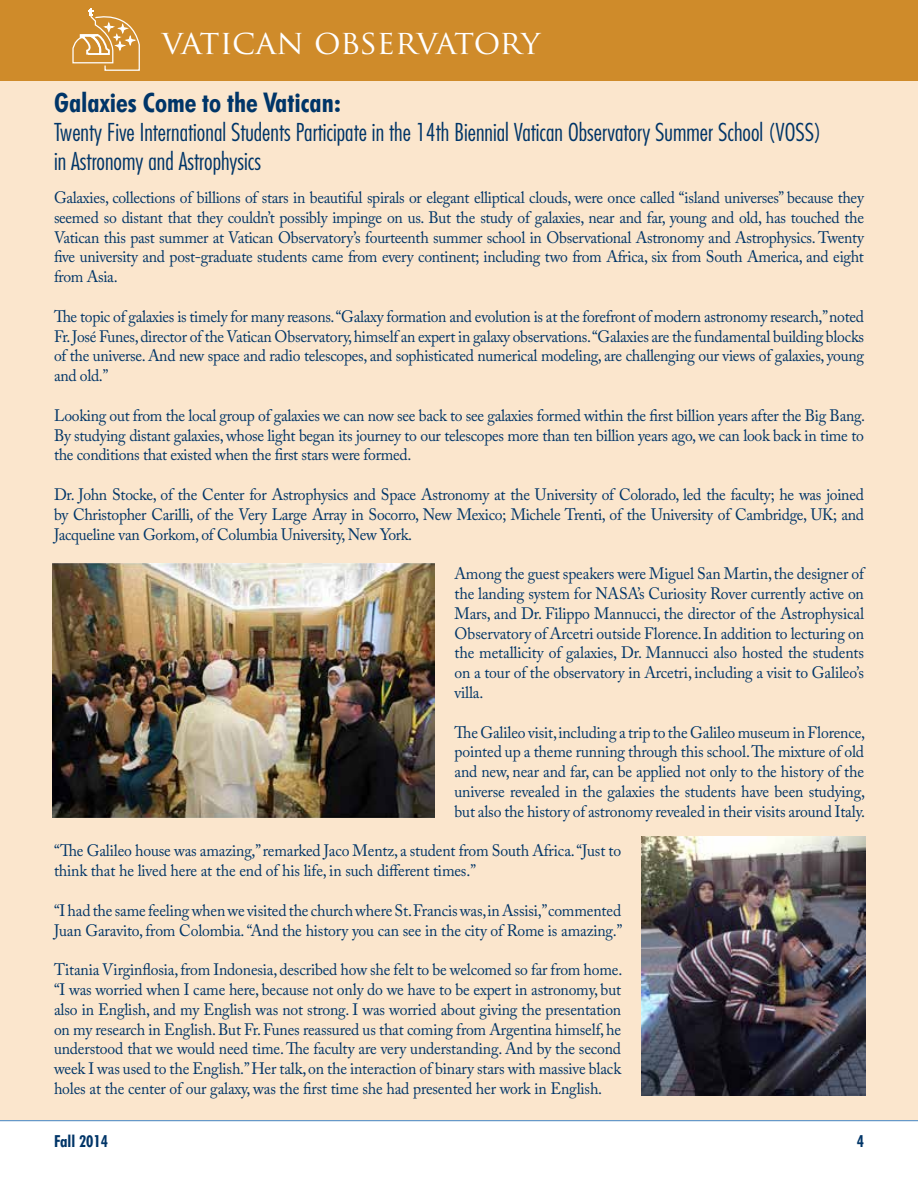
<style>
.page{position:relative;width:918px;height:1188px;background:#fff}
.page>*{position:absolute;margin:0;border:0;box-sizing:border-box;transform-origin:0 0}
.t1{font:33px "Trajan Pro";letter-spacing:-.02em;color:#fff}
.t2{font:700 condensed 27px "Futura TL";color:#003568}
.t3{font:300 condensed 24px/28.8px "Futura Std";color:#003568}
.t4{font:16.5px/19.8px "Adobe Caslon Pro";letter-spacing:-.01em;color:#003568;text-align:justify;scale:.95 1}
.t5{font:700 condensed 16.5px "Futura TL";color:#003568}
</style>
<div class="page">
<div style="left:0;top:0;width:918px;height:81px;background:#cf8b2a"></div>
<hr style="left:0;top:1120px;width:918px;height:1px;background:#6799c8">
<div style="left:0;top:81px;width:918px;height:1039px;background:#fbe6cd"></div>
<svg style="left:72px;top:8px;width:68px;height:63px"></svg>
<img style="left:53px;top:564px;width:381px;height:254px">
<img style="left:641px;top:837px;width:225px;height:259px">
<h1 class="t1" style="left:162px;top:21px;width:380px">VATICAN OBSERVATORY</h1>
<h2 class="t2" style="left:54px;top:84px;width:289px">Galaxies Come to the Vatican:</h2>
<h3 class="t3" style="left:54px;top:118px;width:769px">Twenty Five International Students Participate in the 14th Biennial Vatican Observatory Summer School (VOSS) in Astronomy and Astrophysics</h3>
<p class="t4" style="left:54px;top:187px;width:854px">Galaxies, collections of billions of stars in beautiful spirals or elegant elliptical clouds, were once called “island universes” because they seemed so distant that they couldn’t possibly impinge on us. But the study of galaxies, near and far, young and old, has touched the Vatican this past summer at Vatican Observatory’s fourteenth summer school in Observational Astronomy and Astrophysics. Twenty five university and post-graduate students came from every continent; including two from Africa, six from South America, and eight from Asia.</p>
<p class="t4" style="left:54px;top:306px;width:854px">The topic of galaxies is timely for many reasons. “Galaxy formation and evolution is at the forefront of modern astronomy research,” noted Fr. José Funes, director of the Vatican Observatory, himself an expert in galaxy observations. “Galaxies are the fundamental building blocks of the universe. And new space and radio telescopes, and sophisticated numerical modeling, are challenging our views of galaxies, young and old.”</p>
<p class="t4" style="left:54px;top:405px;width:855px">Looking out from the local group of galaxies we can now see back to see galaxies formed within the first billion years after the Big Bang.<br>By studying distant galaxies, whose light began its journey to our telescopes more than ten billion years ago, we can look back in time to the conditions that existed when the first stars were formed.</p>
<p class="t4" style="left:54px;top:484px;width:854px">Dr. John Stocke, of the Center for Astrophysics and Space Astronomy at the University of Colorado, led the faculty; he was joined by Christopher Carilli, of the Very Large Array in Socorro, New Mexico; Michele Trenti, of the University of Cambridge, UK; and Jacqueline van Gorkom, of Columbia University, New York.</p>
<p class="t4" style="left:455px;top:564px;width:433px">Among the guest speakers were Miguel San Martin, the designer of the landing system for NASA’s Curiosity Rover currently active on Mars, and Dr. Filippo Mannucci, the director of the Astrophysical Observatory of Arcetri outside Florence. In addition to lecturing on the metallicity of galaxies, Dr. Mannucci also hosted the students on a tour of the observatory in Arcetri, including a visit to Galileo’s villa.</p>
<p class="t4" style="left:455px;top:722px;width:434px">The Galileo visit, including a trip to the Galileo museum in Florence, pointed up a theme running through this school. The mixture of old and new, near and far, can be applied not only to the history of the universe revealed in the galaxies the students have been studying, but also the history of astronomy revealed in their visits around Italy.</p>
<p class="t4" style="left:54px;top:841px;width:599px">“The Galileo house was amazing,” remarked Jaco Mentz, a student from South Africa. “Just to think that he lived here at the end of his life, in such different times.”</p>
<p class="t4" style="left:54px;top:900px;width:600px">“I had the same feeling when we visited the church where St. Francis was, in Assisi,” commented<br>Juan Garavito, from Colombia. “And the history you can see in the city of Rome is amazing.”</p>
<p class="t4" style="left:54px;top:960px;width:600px">Titania Virginflosia, from Indonesia, described how she felt to be welcomed so far from home. “I was worried when I came here, because not only do we have to be expert in astronomy, but also in English, and my English was not strong. I was worried about giving the presentation on my research in English. But Fr. Funes reassured us that coming from Argentina himself, he understood that we would need time. The faculty are very understanding. And by the second week I was used to the English.” Her talk, on the interaction of binary stars with massive black holes at the center of our galaxy, was the first time she had presented her work in English.</p>
<p class="t5" style="left:54px;top:1130px;width:56px">Fall 2014</p>
<p class="t5" style="left:857px;top:1130px;width:9px">4</p>
</div>
